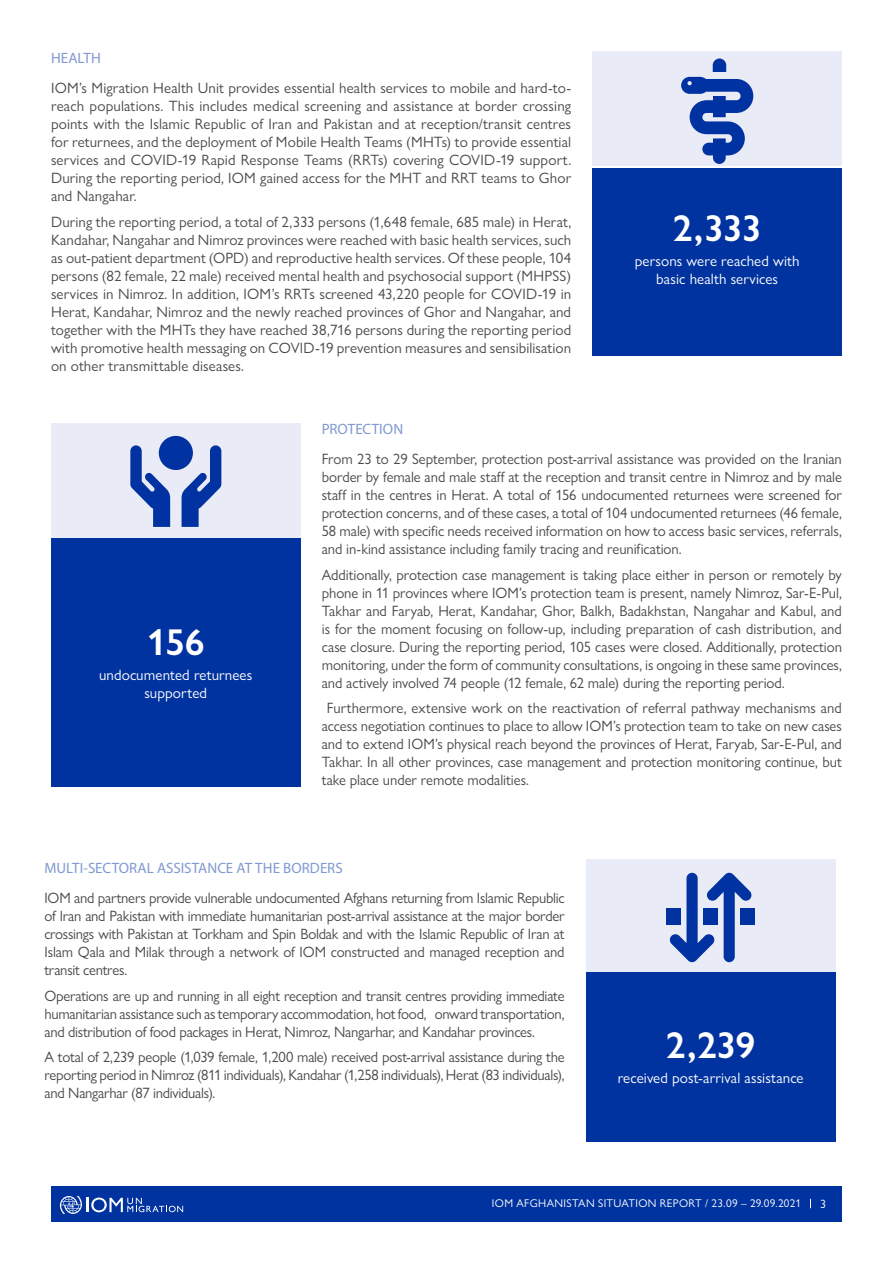
<style>
.page{position:relative;width:893px;height:1263px;background:#fff}
.page>*{position:absolute;margin:0;border:0;box-sizing:border-box;transform-origin:0 0}
.Box_Number{font:600 37.5px "Gill Sans Nova";letter-spacing:-.025em;color:#fff}
.Text_1C{font:15px/18px "Gill Sans Nova";letter-spacing:-.005em;color:#4a4a49;text-align:justify}
.Box_Text{font:15px/18px "Gill Sans Nova";letter-spacing:.01em;color:#fff;text-align:center}
.SubTitle_1C{font:15px "Myriad Pro";letter-spacing:.005em;color:#8099d0}
.t1{font:12px "Gill Sans Nova";color:#fff}
.t2{font:11.25px "Gill Sans Nova";letter-spacing:.035em;color:#fff}
</style>
<div class="page">
<div style="left:51px;top:1186px;width:791px;height:36px;background:#0033a0"></div>
<svg style="left:60px;top:1196px;width:123px;height:18px"></svg>
<div style="left:51px;top:423px;width:249px;height:116px;background:#e9ebf6"></div>
<div style="left:51px;top:539px;width:249px;height:248px;background:#0033a0"></div>
<svg style="left:181px;top:445px;width:40px;height:82px"></svg>
<svg style="left:130px;top:445px;width:40px;height:82px"></svg>
<div style="left:159px;top:436px;width:34px;height:34px;background:#0033a1;border-radius:50%"></div>
<div style="left:592px;top:52px;width:250px;height:114px;background:#e9ebf6"></div>
<svg style="left:681px;top:59px;width:72px;height:105px"></svg>
<div style="left:592px;top:168px;width:250px;height:188px;background:#0033a0"></div>
<div style="left:586px;top:859px;width:249px;height:114px;background:#e9ebf6"></div>
<div style="left:586px;top:972px;width:249px;height:169px;background:#0033a0"></div>
<div style="left:740px;top:908px;width:15px;height:17px;background:#0033a1"></div>
<div style="left:666px;top:908px;width:15px;height:17px;background:#0033a1"></div>
<svg style="left:669px;top:873px;width:83px;height:89px"></svg>
<p class="SubTitle_1C" style="left:51px;top:49px;width:51px">HEALTH</p>
<p class="Text_1C" style="left:51px;top:79px;width:522px">IOM’s Migration Health Unit provides essential health services to mobile and hard-to&shy;reach populations. This includes medical screening and assistance at border crossing points with the Islamic Republic of Iran and Pakistan and at reception/transit centres for returnees, and the deployment of Mobile Health Teams (MHTs) to provide essential services and COVID-19 Rapid Response Teams (RRTs) covering COVID-19 support.<br>During the reporting period, IOM gained access for the MHT and RRT teams to Ghor and Nangahar.</p>
<p class="Text_1C" style="left:51px;top:212px;width:522px">During the reporting period, a total of 2,333 persons (1,648 female, 685 male) in Herat, Kandahar, Nangahar and Nimroz provinces were reached with basic health services, such as out-patient department (OPD) and reproductive health services. Of these people, 104 persons (82 female, 22 male) received mental health and psychosocial support (MHPSS) services in Nimroz. In addition, IOM’s RRTs screened 43,220 people for COVID-19 in Herat, Kandahar, Nimroz and the newly reached provinces of Ghor and Nangahar, and together with the MHTs they have reached 38,716 persons during the reporting period with promotive health messaging on COVID-19 prevention measures and sensibilisation on other transmittable diseases.</p>
<p class="Box_Number" style="left:673px;top:205px;width:90px">2,333</p>
<p class="Box_Text" style="left:635px;top:252px;width:166px">persons were reached with basic health services</p>
<p class="Box_Number" style="left:147px;top:619px;width:59px">156</p>
<p class="Box_Text" style="left:99px;top:666px;width:155px">undocumented returnees supported</p>
<p class="SubTitle_1C" style="left:322px;top:420px;width:83px">PROTECTION</p>
<p class="Text_1C" style="left:322px;top:450px;width:522px">From 23 to 29 September, protection post-arrival assistance was provided on the Iranian border by female and male staff at the reception and transit centre in Nimroz and by male staff in the centres in Herat. A total of 156 undocumented returnees were screened for protection concerns, and of these cases, a total of 104 undocumented returnees (46 female, 58 male) with specific needs received information on how to access basic services, referrals, and in-kind assistance including family tracing and reunification.</p>
<p class="Text_1C" style="left:322px;top:565px;width:522px">Additionally, protection case management is taking place either in person or remotely by phone in 11 provinces where IOM’s protection team is present, namely Nimroz, Sar-E-Pul, Takhar and Faryab, Herat, Kandahar, Ghor, Balkh, Badakhstan, Nangahar and Kabul, and is for the moment focusing on follow-up, including preparation of cash distribution, and case closure. During the reporting period, 105 cases were closed. Additionally, protection monitoring, under the form of community consultations, is ongoing in these same provinces, and actively involved 74 people (12 female, 62 male) during the reporting period.</p>
<p class="Text_1C" style="left:322px;top:699px;width:522px;text-indent:5px">Furthermore, extensive work on the reactivation of referral pathway mechanisms and access negotiation continues to place to allow IOM’s protection team to take on new cases and to extend IOM’s physical reach beyond the provinces of Herat, Faryab, Sar-E-Pul, and Takhar. In all other provinces, case management and protection monitoring continue, but take place under remote modalities.</p>
<p class="SubTitle_1C" style="left:44px;top:859px;width:300px">MULTI-SECTORAL ASSISTANCE AT THE BORDERS</p>
<p class="Text_1C" style="left:44px;top:889px;width:522px">IOM and partners provide vulnerable undocumented Afghans returning from Islamic Republic of Iran and Pakistan with immediate humanitarian post-arrival assistance at the major border crossings with Pakistan at Torkham and Spin Boldak and with the Islamic Republic of Iran at Islam Qala and Milak through a network of IOM constructed and managed reception and transit centres.</p>
<p class="Text_1C" style="left:44px;top:986px;width:522px">Operations are up and running in all eight reception and transit centres providing immediate humanitarian assistance such as temporary accommodation, hot food, onward transportation, and distribution of food packages in Herat, Nimroz, Nangarhar, and Kandahar provinces.</p>
<p class="Text_1C" style="left:44px;top:1048px;width:522px">A total of 2,239 people (1,039 female, 1,200 male) received post-arrival assistance during the reporting period in Nimroz (811 individuals), Kandahar (1,258 individuals), Herat (83 individuals), and Nangarhar (87 individuals).</p>
<p class="Box_Number" style="left:666px;top:1022px;width:91px">2,239</p>
<p class="Box_Text" style="left:618px;top:1069px;width:187px">received post-arrival assistance</p>
<p class="t2" style="left:492px;top:1196px;width:311px">IOM AFGHANISTAN SITUATION REPORT / 23.09 – 29.09.2021</p>
<p class="t1" style="left:820px;top:1196px;width:7px">3</p>
</div>
